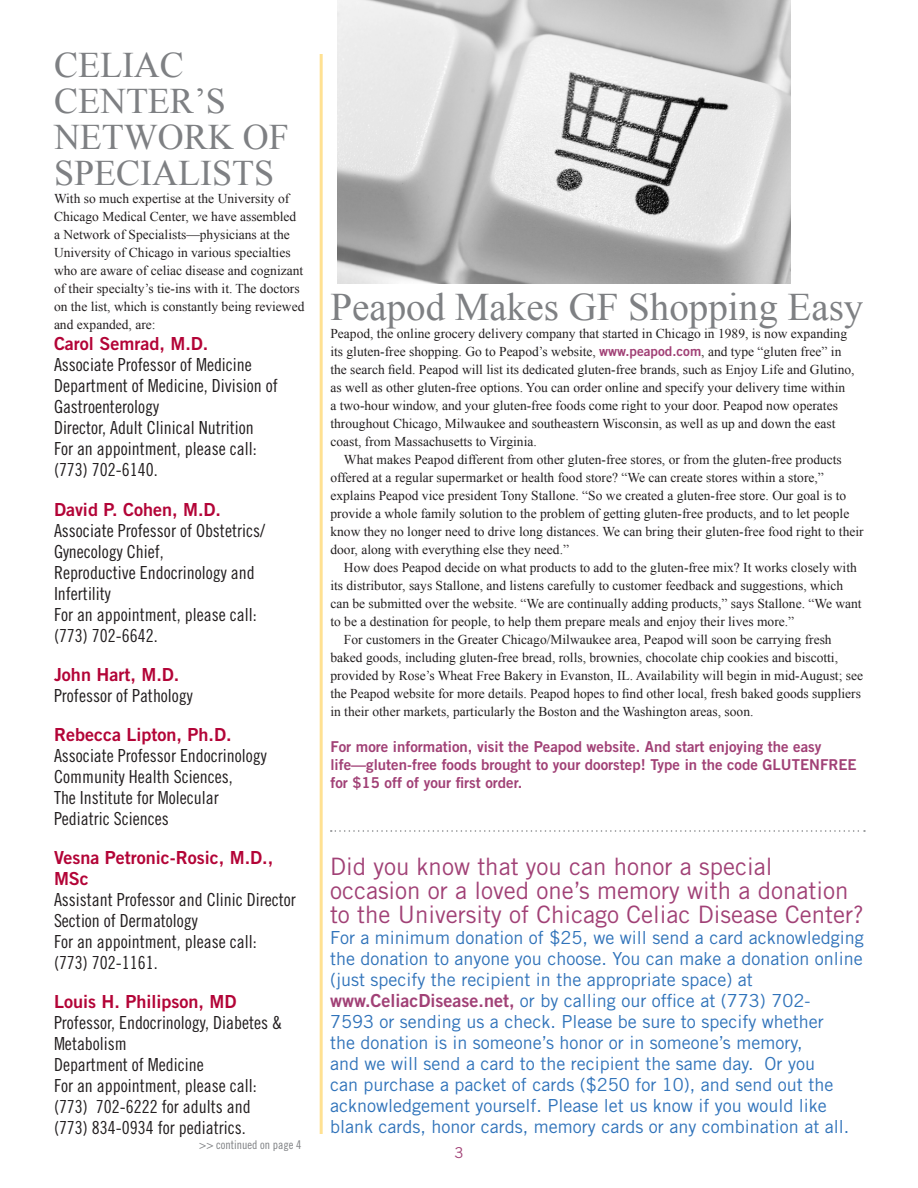
<style>
.page{position:relative;width:918px;height:1188px;background:#fff}
.page>*{position:absolute;margin:0;border:0;box-sizing:border-box;transform-origin:0 0}
.t1{font:39px "Times New Roman";color:#7e8083}
.t2{font:36px/36px "Times New Roman";color:#7e8083}
.t3{font:24px/24px "Trade Gothic LT Std";color:#a14176}
.t4{font:18px/21px "Trade Gothic LT Std Cn 18";color:#231f20}
.t5{font:18px/21px "Trade Gothic LT Std";color:#3073ba}
.t6{font:18px/21px "Trade Gothic LT Std Bd 2";color:#b30437}
.t7{font:15px/18px "Trade Gothic LT Std Bd 2";color:#a14176}
.t8{font:15px "Trade Gothic LT Std";color:#a14176}
.t9{font:13.5px/18px "Times New Roman";color:#231f20}
.t10{font:12px "Trade Gothic LT Std Cn 18";color:#7e8083}
.s1{font-family:"Trade Gothic LT Std Bd 2";color:#a14176}
</style>
<div class="page">
<hr style="left:320px;top:54px;width:3px;height:1080px;background:#ffe192">
<svg style="left:331px;top:830px;width:534px;height:2px"></svg>
<img style="left:338px;top:0;width:452px;height:284px">
<p class="t2" style="left:54px;top:47px;width:167px">Celiac<br>Center ’s<br>Network</p>
<p class="t2" style="left:243px;top:119px;width:23px">of</p>
<p class="t2" style="left:54px;top:155px;width:83px">Specialists</p>
<p class="t9" style="left:54px;top:190px;width:252px">With so much expertise at the University of Chicago Medical Center, we have assembled a Network of Specialists—physicians at the University of Chicago in various specialties who are aware of celiac disease and cognizant of their specialty’s tie-ins with it. The doctors on the list, which is constantly being reviewed and expanded, are:</p>
<p class="t6" style="left:54px;top:333px;width:156px">Carol Semrad, M.D.</p>
<p class="t4" style="left:54px;top:354px;width:199px">Associate Professor of Medicine</p>
<p class="t4" style="left:54px;top:375px;width:225px">Department of Medicine, Division of<br>Gastroenterology</p>
<p class="t4" style="left:54px;top:417px;width:201px">Director, Adult Clinical Nutrition</p>
<p class="t4" style="left:54px;top:438px;width:204px">For an appointment, please call: (773) 702-6140.</p>
<p class="t6" style="left:54px;top:498px;width:169px">David P. Cohen, M.D.</p>
<p class="t4" style="left:54px;top:519px;width:213px">Associate Professor of Obstetrics/<br>Gynecology Chief,</p>
<p class="t4" style="left:54px;top:561px;width:202px">Reproductive Endocrinology and<br>Infertility</p>
<p class="t4" style="left:54px;top:603px;width:204px">For an appointment, please call: (773) 702-6642.</p>
<p class="t6" style="left:54px;top:663px;width:127px">John Hart, M.D.</p>
<p class="t4" style="left:54px;top:684px;width:140px">Professor of Pathology</p>
<p class="t6" style="left:54px;top:723px;width:179px">Rebecca Lipton, Ph.D.</p>
<p class="t4" style="left:54px;top:744px;width:214px">Associate Professor Endocrinology<br>Community Health Sciences,</p>
<p class="t4" style="left:54px;top:786px;width:166px">The Institute for Molecular<br>Pediatric Sciences</p>
<p class="t6" style="left:54px;top:846px;width:221px">Vesna Petronic-Rosic, M.D.,<br>MSc</p>
<p class="t4" style="left:54px;top:888px;width:243px">Assistant Professor and Clinic Director<br>Section of Dermatology</p>
<p class="t4" style="left:54px;top:931px;width:204px">For an appointment, please call: (773) 702-1161.</p>
<p class="t6" style="left:54px;top:990px;width:184px">Louis H. Philipson, MD</p>
<p class="t4" style="left:54px;top:1012px;width:230px">Professor, Endocrinology, Diabetes &amp;<br>Metabolism</p>
<p class="t4" style="left:54px;top:1054px;width:151px">Department of Medicine</p>
<p class="t4" style="left:54px;top:1075px;width:204px">For an appointment, please call: (773) 702-6222 for adults and (773) 834-0934 for pediatrics.</p>
<p class="t10" style="left:199px;top:1137px;width:104px">&gt;&gt; continued on page 4</p>
<p class="t1" style="left:330px;top:280px;width:534px">Peapod Makes GF Shopping Easy</p>
<p class="t9" style="left:330px;top:324px;width:526px">Peapod, the online grocery delivery company that started in Chicago in 1989, is now expanding its gluten-free shopping. Go to Peapod’s website, <span class="s1">www.peapod.com</span>, and type “gluten free” in the search field. Peapod will list its dedicated gluten-free brands, such as Enjoy Life and Glutino, as well as other gluten-free options. You can order online and specify your delivery time within<br>a two-hour window, and your gluten-free foods come right to your door. Peapod now operates throughout Chicago, Milwaukee and southeastern Wisconsin, as well as up and down the east coast, from Massachusetts to Virginia.</p>
<p class="t9" style="left:330px;top:450px;width:535px;text-indent:14px">What makes Peapod different from other gluten-free stores, or from the gluten-free products offered at a regular supermarket or health food store? “We can create stores within a store,” explains Peapod vice president Tony Stallone. “So we created a gluten-free store. Our goal is to provide a whole family solution to the problem of getting gluten-free products, and to let people know they no longer need to drive long distances. We can bring their gluten-free food right to their door, along with everything else they need.”</p>
<p class="t9" style="left:330px;top:558px;width:533px;text-indent:14px">How does Peapod decide on what products to add to the gluten-free mix? It works closely with its distributor, says Stallone, and listens carefully to customer feedback and suggestions, which can be submitted over the website. “We are continually adding products,” says Stallone. “We want to be a destination for people, to help them prepare meals and enjoy their lives more.”</p>
<p class="t9" style="left:330px;top:630px;width:534px;text-indent:14px">For customers in the Greater Chicago/Milwaukee area, Peapod will soon be carrying fresh baked goods, including gluten-free bread, rolls, brownies, chocolate chip cookies and biscotti, provided by Rose’s Wheat Free Bakery in Evanston, IL. Availability will begin in mid-August; see the Peapod website for more details. Peapod hopes to find other local, fresh baked goods suppliers in their other markets, particularly the Boston and the Washington areas, soon.</p>
<p class="t7" style="left:330px;top:737px;width:528px">For more information, visit the Peapod website. And start enjoying the easy life—gluten-free foods brought to your doorstep! Type in the code GLUTENFREE for $15 off of your first order.</p>
<p class="t3" style="left:330px;top:855px;width:535px">Did you know that you can honor a special occasion or a loved one’s memory with a donation to the University of Chicago Celiac Disease Center?</p>
<p class="t5" style="left:330px;top:927px;width:535px">For a minimum donation of $25, we will send a card acknowledging the donation to anyone you choose. You can make a donation online (just specify the recipient in the appropriate space) at <span class="s1">www.CeliacDisease.net,</span> or by calling our office at (773) 702-<br>7593 or sending us a check. Please be sure to specify whether<br>the donation is in someone’s honor or in someone’s memory,<br>and we will send a card to the recipient the same day. Or you<br>can purchase a packet of cards ($250 for 10), and send out the acknowledgement yourself. Please let us know if you would like blank cards, honor cards, memory cards or any combination at all.</p>
<p class="t8" style="left:454px;top:1144px;width:11px">3</p>
</div>
